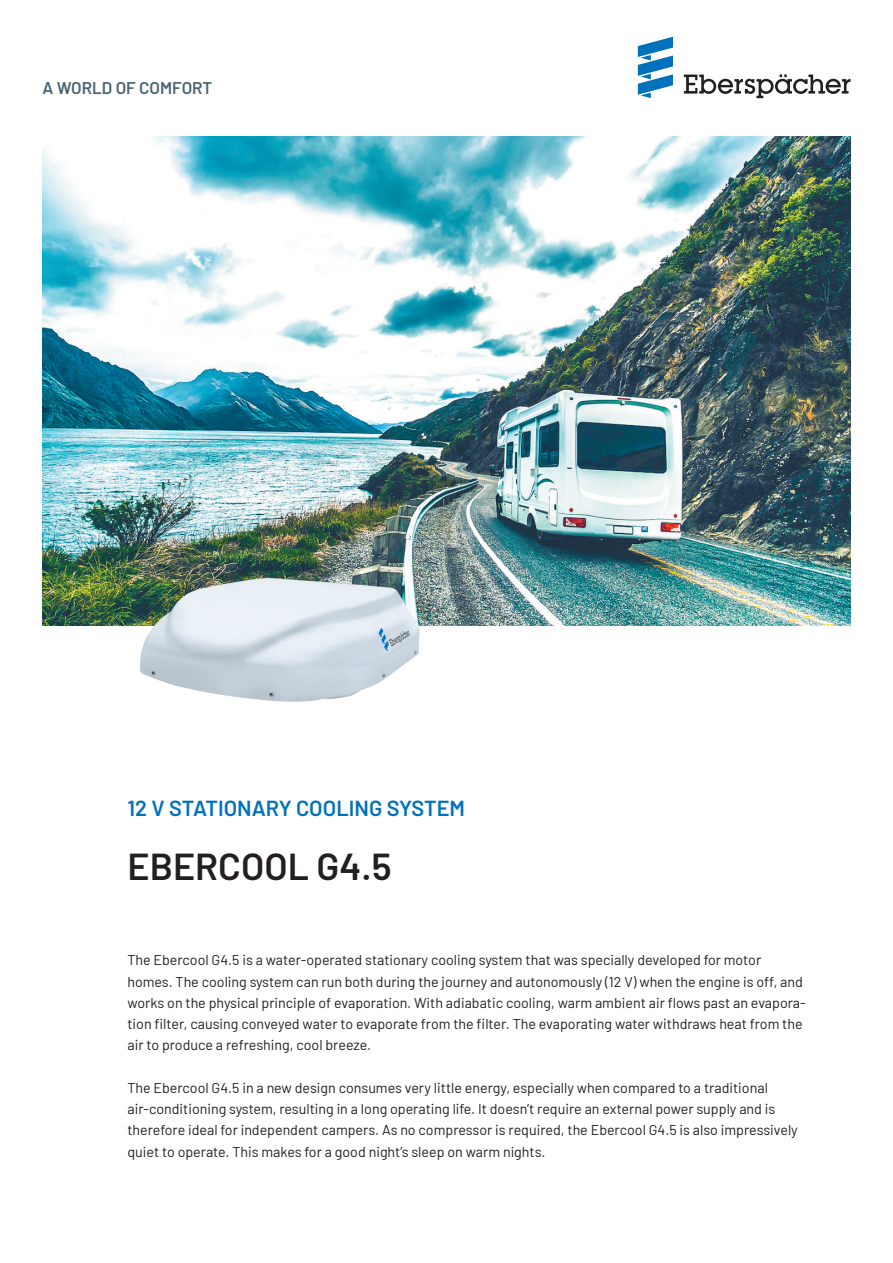
<style>
.page{position:relative;width:893px;height:1263px;background:#fff}
.page>*{position:absolute;margin:0;border:0;box-sizing:border-box;transform-origin:0 0}
.t1{font:600 37.5px "Barlow";color:#231f20}
.t2{font:600 21.75px "Barlow";color:#0072bc}
.t3{font:600 16.95px "Barlow";color:#496572}
.t4{font:14.25px/21.3px "Barlow";color:#231f20}
</style>
<div class="page">
<svg style="left:684px;top:74px;width:166px;height:24px"></svg>
<svg style="left:638px;top:37px;width:35px;height:61px"></svg>
<img style="left:43px;top:136px;width:807px;height:489px">
<img style="left:102px;top:540px;width:332px;height:162px">
<p class="t3" style="left:43px;top:75px;width:171px">A WORLD OF COMFORT</p>
<h2 class="t2" style="left:128px;top:793px;width:339px">12 V STATIONARY COOLING SYSTEM</h2>
<h1 class="t1" style="left:128px;top:839px;width:266px">EBERCOOL G4.5</h1>
<p class="t4" style="left:127px;top:948px;width:680px">The Ebercool G4.5 is a water-operated stationary cooling system that was specially developed for motor homes. The cooling system can run both during the journey and autonomously (12 V) when the engine is off, and works on the physical principle of evaporation. With adiabatic cooling, warm ambient air flows past an evapora&shy;tion filter, causing conveyed water to evaporate from the filter. The evaporating water withdraws heat from the air to produce a refreshing, cool breeze.</p>
<p class="t4" style="left:127px;top:1076px;width:672px">The Ebercool G4.5 in a new design consumes very little energy, especially when compared to a traditional air-conditioning system, resulting in a long operating life. It doesn’t require an external power supply and is therefore ideal for independent campers. As no compressor is required, the Ebercool G4.5 is also impressively quiet to operate. This makes for a good night’s sleep on warm nights.</p>
</div>
